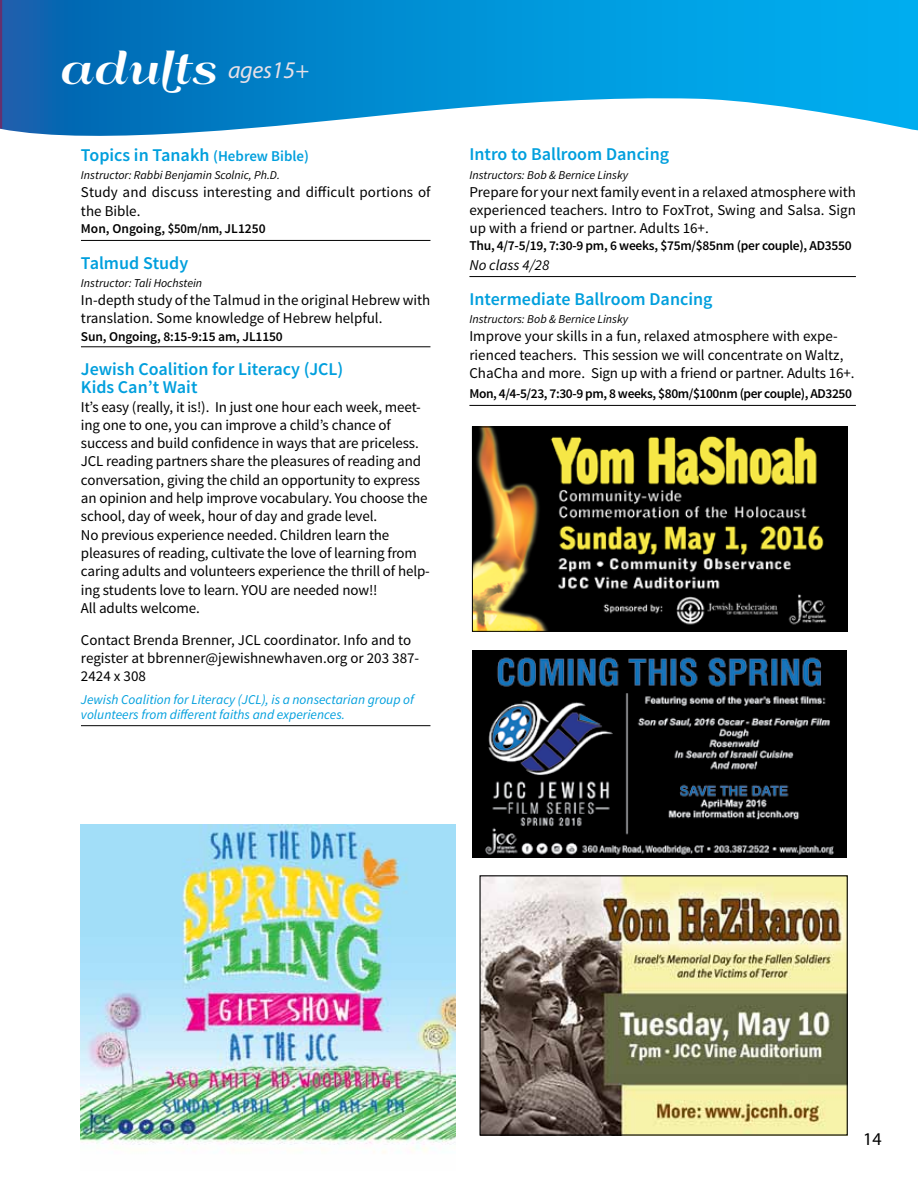
<style>
.page{position:relative;width:918px;height:1188px;background:#fff}
.page>*{position:absolute;margin:0;border:0;box-sizing:border-box;transform-origin:0 0}
.t1{font:italic 24px "Myriad Pro";letter-spacing:-.01em;color:#e7e0e7}
.t2{font:600 18px/18.3px "Source Sans Pro";color:#009fdd}
.t3{font:18px "Myriad Pro";color:#000}
.t4{font:15px/18.3px "Source Sans Pro";letter-spacing:-.01em;color:#000}
.t5{font:italic 15px "Source Sans Pro";color:#000}
.t6{font:600 13.5px "Source Sans Pro";letter-spacing:-.02em;color:#000}
.t7{font:italic 13.5px/15px "Source Sans Pro";color:#009fdd}
.t8{font:600 13.5px "Source Sans Pro";color:#000}
.t9{font:italic 12px "Source Sans Pro";color:#000}
.s1{font-family:"Qumpellka No 12";font-style:normal;font-size:45px;color:#fff}
.s2{font-size:15px}
</style>
<div class="page">
<svg style="left:2px;top:0;width:916px;height:136px;background:#269cd8"></svg>
<svg style="left:0;top:0;width:2px;height:129px"></svg>
<hr style="left:81px;top:240px;width:349px;height:1px;background:#000">
<hr style="left:81px;top:347px;width:349px;height:1px;background:#000">
<hr style="left:81px;top:725px;width:349px;height:1px;background:#000">
<img style="left:481px;top:877px;width:365px;height:257px">
<div style="left:479px;top:875px;width:369px;height:261px;border:1px solid #000"></div>
<hr style="left:469px;top:276px;width:387px;height:1px;background:#000">
<hr style="left:469px;top:405px;width:387px;height:1px;background:#000">
<img style="left:474px;top:429px;width:372px;height:201px">
<div style="left:472px;top:427px;width:376px;height:205px;border:1px solid #000"></div>
<img style="left:473px;top:650px;width:373px;height:208px">
<img style="left:81px;top:825px;width:375px;height:328px">
<h1 class="t1" style="left:58px;top:55px;width:252px"><span class="s1">adults</span> ages15+</h1>
<p class="t2" style="left:81px;top:146px;width:230px">Topics in Tanakh <span class="s2">(Hebrew Bible)</span></p>
<p class="t9" style="left:81px;top:168px;width:200px">Instructor: Rabbi Benjamin Scolnic, Ph.D.</p>
<p class="t4" style="left:81px;top:183px;width:351px">Study and discuss interesting and difficult portions of the Bible.</p>
<p class="t8" style="left:81px;top:220px;width:186px">Mon, Ongoing, $50m/nm, JL1250</p>
<p class="t2" style="left:81px;top:254px;width:109px">Talmud Study</p>
<p class="t9" style="left:81px;top:276px;width:123px">Instructor: Tali Hochstein</p>
<p class="t4" style="left:81px;top:291px;width:351px">In-depth study of the Talmud in the original Hebrew with translation. Some knowledge of Hebrew helpful.</p>
<p class="t6" style="left:81px;top:328px;width:203px">Sun, Ongoing, 8:15-9:15 am, JL1150</p>
<p class="t2" style="left:81px;top:360px;width:264px">Jewish Coalition for Literacy (JCL)<br>Kids Can’t Wait</p>
<p class="t4" style="left:81px;top:398px;width:350px">It’s easy (really, it is!). In just one hour each week, meet&shy;ing one to one, you can improve a child’s chance of success and build confidence in ways that are priceless.<br>JCL reading partners share the pleasures of reading and conversation, giving the child an opportunity to express an opinion and help improve vocabulary. You choose the school, day of week, hour of day and grade level.<br>No previous experience needed. Children learn the pleasures of reading, cultivate the love of learning from caring adults and volunteers experience the thrill of help&shy;ing students love to learn. YOU are needed now!!<br>All adults welcome.</p>
<p class="t4" style="left:81px;top:631px;width:340px">Contact Brenda Brenner, JCL coordinator. Info and to register at bbrenner@jewishnewhaven.org or 203 387-<br>2424 x 308</p>
<p class="t7" style="left:81px;top:692px;width:335px">Jewish Coalition for Literacy (JCL), is a nonsectarian group of volunteers from different faiths and experiences.</p>
<p class="t2" style="left:469px;top:146px;width:201px">Intro to Ballroom Dancing</p>
<p class="t9" style="left:469px;top:167px;width:160px">Instructors: Bob &amp; Bernice Linsky</p>
<p class="t4" style="left:469px;top:183px;width:388px;text-align:justify">Prepare for your next family event in a relaxed atmosphere with experienced teachers. Intro to FoxTrot, Swing and Salsa. Sign up with a friend or partner. Adults 16+.</p>
<p class="t6" style="left:469px;top:237px;width:384px">Thu, 4/7-5/19, 7:30-9 pm, 6 weeks, $75m/$85nm (per couple), AD3550</p>
<p class="t5" style="left:469px;top:255px;width:81px">No class 4/28</p>
<p class="t2" style="left:469px;top:290px;width:245px">Intermediate Ballroom Dancing</p>
<p class="t9" style="left:469px;top:312px;width:160px">Instructors: Bob &amp; Bernice Linsky</p>
<p class="t4" style="left:469px;top:327px;width:387px">Improve your skills in a fun, relaxed atmosphere with expe&shy;rienced teachers. This session we will concentrate on Waltz,<br>ChaCha and more. Sign up with a friend or partner. Adults 16+.</p>
<p class="t6" style="left:469px;top:385px;width:384px">Mon, 4/4-5/23, 7:30-9 pm, 8 weeks, $80m/$100nm (per couple), AD3250</p>
<p class="t3" style="left:863px;top:1128px;width:20px">14</p>
</div>
